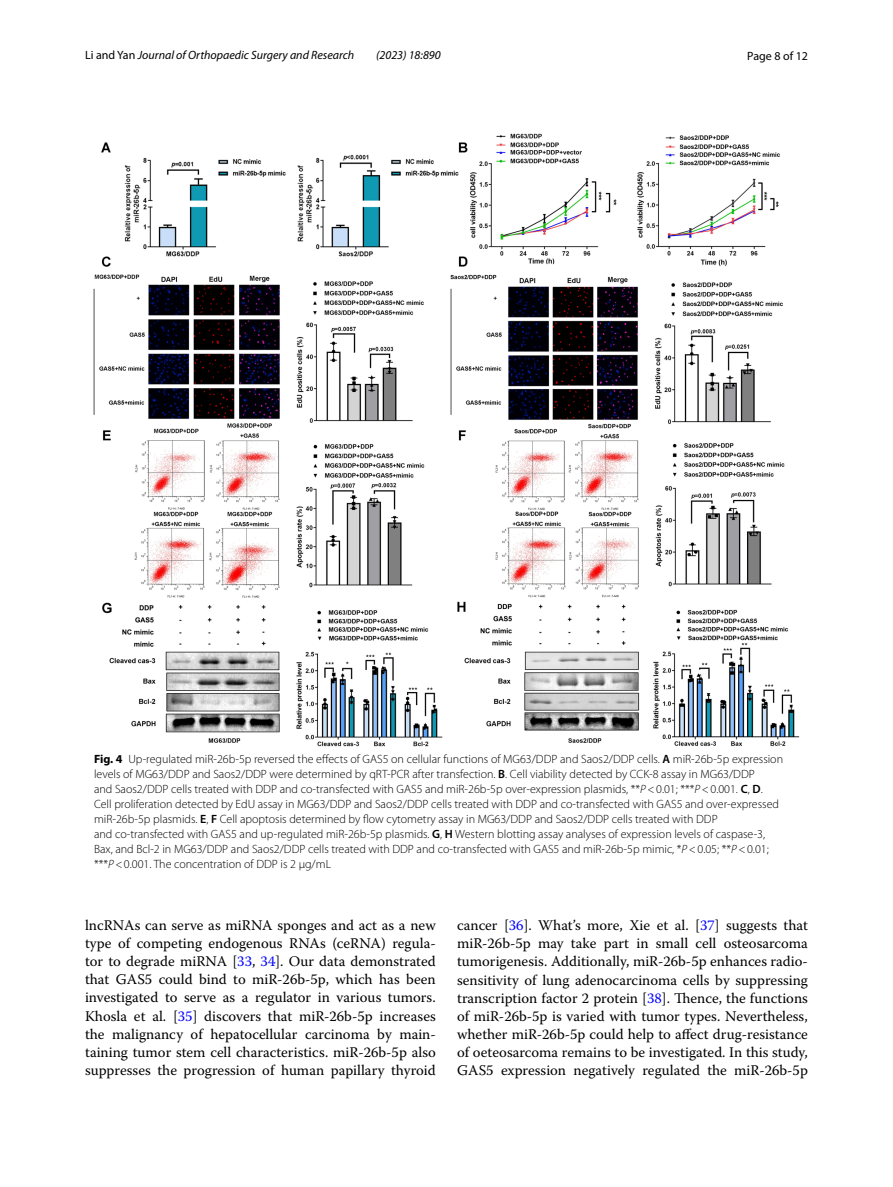
<style>
.page{position:relative;width:893px;height:1187px;background:#fff}
.page>*{position:absolute;margin:0;border:0;box-sizing:border-box;transform-origin:0 0}
.t1{font:14.7px/18px "Warnock Pro";color:#000;text-align:justify}
.t2{font:300 12px/15px "Myriad Pro";color:#000}
.t3{font:italic 12px "Myriad Pro";color:#000}
.t4{font:12px "Myriad Pro";color:#000}
.s1{font-style:normal}
.s2{font-weight:700}
.s3{font-weight:600}
.s4{font-style:italic}
.s5{color:#00f}
</style>
<div class="page">
<img style="left:94px;top:133px;width:705px;height:614px">
<p class="t3" style="left:85px;top:48px;width:271px"><span class="s1">Li and Yan</span> Journal of Orthopaedic Surgery and Research</p>
<p class="t3" style="left:376px;top:48px;width:66px">(2023) 18:890</p>
<p class="t4" style="left:747px;top:48px;width:62px">Page 8 of 12</p>
<p class="t2" style="left:94px;top:751px;width:691px"><span class="s2">Fig. 4</span> Up-regulated miR-26b-5p reversed the effects of GAS5 on cellular functions of MG63/DDP and Saos2/DDP cells. <span class="s3">A</span> miR-26b-5p expression levels of MG63/DDP and Saos2/DDP were determined by qRT-PCR after transfection. <span class="s3">B</span>. Cell viability detected by CCK-8 assay in MG63/DDP<br>and Saos2/DDP cells treated with DDP and co-transfected with GAS5 and miR-26b-5p over-expression plasmids, **<span class="s4">P</span>&lt;0.01; ***<span class="s4">P</span>&lt;0.001. <span class="s3">C</span>, <span class="s3">D</span>.<br>Cell proliferation detected by EdU assay in MG63/DDP and Saos2/DDP cells treated with DDP and co-transfected with GAS5 and over-expressed miR-26b-5p plasmids. <span class="s3">E</span>, <span class="s3">F</span> Cell apoptosis determined by flow cytometry assay in MG63/DDP and Saos2/DDP cells treated with DDP<br>and co-transfected with GAS5 and up-regulated miR-26b-5p plasmids. <span class="s3">G</span>, <span class="s3">H</span> Western blotting assay analyses of expression levels of caspase-3, Bax, and Bcl-2 in MG63/DDP and Saos2/DDP cells treated with DDP and co-transfected with GAS5 and miR-26b-5p mimic, *<span class="s4">P</span>&lt;0.05; **<span class="s4">P</span>&lt;0.01; ***<span class="s4">P</span>&lt;0.001. The concentration of DDP is 2 μg/mL</p>
<p class="t1" style="left:85px;top:916px;width:352px">lncRNAs can serve as miRNA sponges and act as a new type of competing endogenous RNAs (ceRNA) regula&shy;tor to degrade miRNA [<span class="s5">33</span>, <span class="s5">34</span>]. Our data demonstrated that GAS5 could bind to miR-26b-5p, which has been investigated to serve as a regulator in various tumors.<br>Khosla et al. [<span class="s5">35</span>] discovers that miR-26b-5p increases the malignancy of hepatocellular carcinoma by main&shy;taining tumor stem cell characteristics. miR-26b-5p also suppresses the progression of human papillary thyroid</p>
<p class="t1" style="left:457px;top:916px;width:352px">cancer [<span class="s5">36</span>]. What’s more, Xie et al. [<span class="s5">37</span>] suggests that miR-26b-5p may take part in small cell osteosarcoma tumorigenesis. Additionally, miR-26b-5p enhances radio&shy;sensitivity of lung adenocarcinoma cells by suppressing transcription factor 2 protein [<span class="s5">38</span>]. Thence, the functions of miR-26b-5p is varied with tumor types. Nevertheless, whether miR-26b-5p could help to affect drug-resistance of oeteosarcoma remains to be investigated. In this study, GAS5 expression negatively regulated the miR-26b-5p</p>
</div>
